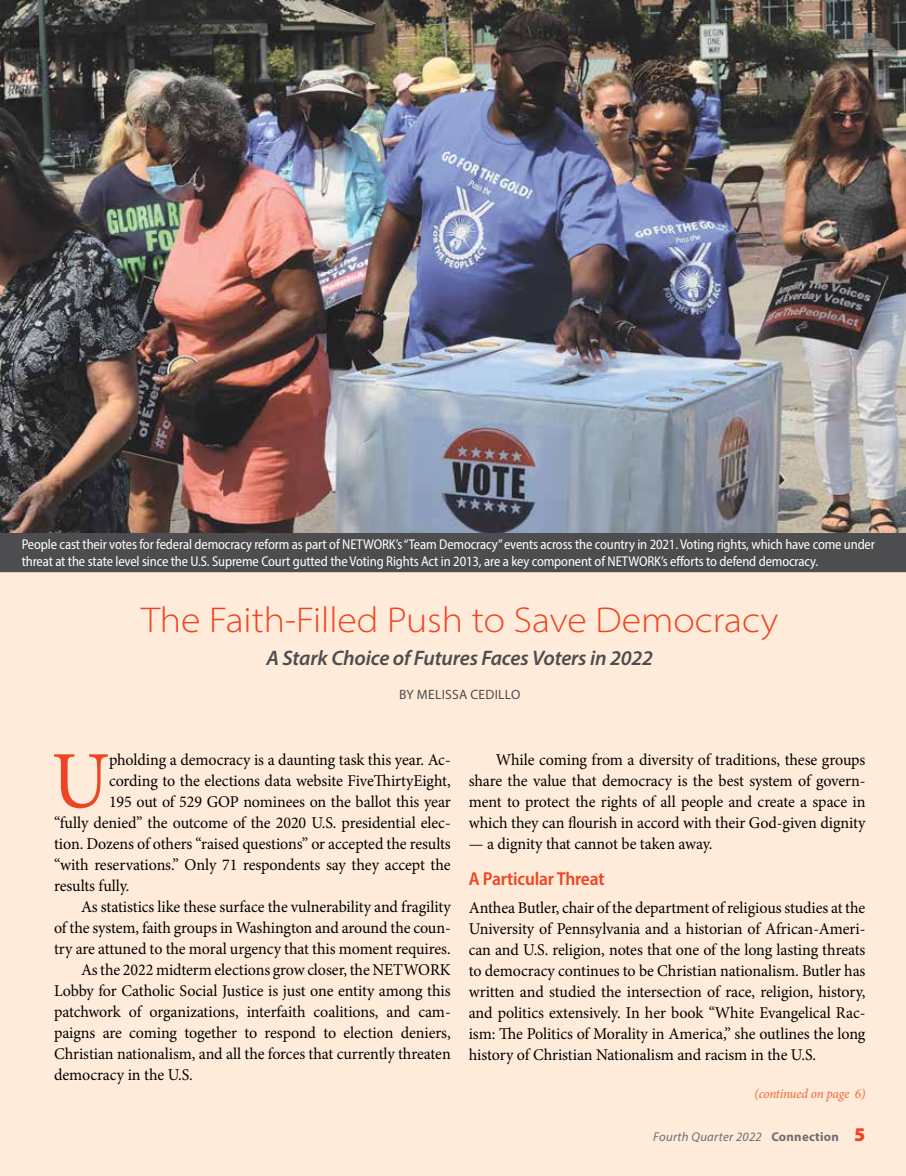
<style>
.page{position:relative;width:906px;height:1176px;background:#fff}
.page>*{position:absolute;margin:0;border:0;box-sizing:border-box;transform-origin:0 0}
.t1{font:81.15px "Minion Pro";color:#ef4423}
.t2{font:300 semi-expanded 36px "Myriad Pro";color:#ef4423}
.t3{font:italic 600 21px "Myriad Pro";letter-spacing:-.01em;color:#4d4d4f}
.t4{font:600 semi-condensed 18.75px "Myriad Pro";letter-spacing:-.01em;color:#ef4423}
.t5{font:16.5px/21px "Minion Pro";letter-spacing:-.005em;color:#000;text-align:justify}
.t6{font:semi-condensed 14.25px/17.4px "Myriad Pro";letter-spacing:-.01em;color:#fff}
.t7{font:italic 13.5px "Minion Pro";letter-spacing:-.02em;color:#f16439}
.t8{font:13.5px "Myriad Pro";letter-spacing:.02em;color:#4d4d4f}
.t9{font:italic 12.75px "Myriad Pro";letter-spacing:.02em;color:#6d6e71}
.s1{font-weight:700;font-style:normal}
.s2{font-weight:900;font-style:normal;font-size:19.5px;color:#ef4423}
</style>
<div class="page">
<div style="left:0;top:0;width:905px;height:1175px;background:#ffebd9"></div>
<div style="left:0;top:532px;width:905px;height:39px;background:#4d4d4f"></div>
<img style="left:0;top:0;width:905px;height:532px">
<p class="t6" style="left:22px;top:535px;width:854px">People cast their votes for federal democracy reform as part of NETWORK’s “Team Democracy” events across the country in 2021. Voting rights, which have come under threat at the state level since the U.S. Supreme Court gutted the Voting Rights Act in 2013, are a key component of NETWORK’s efforts to defend democracy.</p>
<h2 class="t2" style="left:141px;top:598px;width:637px">The Faith-Filled Push to Save Democracy</h2>
<p class="t3" style="left:266px;top:644px;width:388px">A Stark Choice of Futures Faces Voters in 2022</p>
<p class="t8" style="left:399px;top:686px;width:123px">BY MELISSA CEDILLO</p>
<h1 class="t1" style="left:51px;top:726px;width:59px">U</h1>
<p class="t5" style="left:109px;top:749px;width:343px">pholding a democracy is a daunting task this year. Ac-</p>
<p class="t5" style="left:109px;top:770px;width:343px">cording to the elections data website FiveThirtyEight,</p>
<p class="t5" style="left:109px;top:791px;width:343px">195 out of 529 GOP nominees on the ballot this year</p>
<p class="t5" style="left:54px;top:812px;width:398px">“fully denied” the outcome of the 2020 U.S. presidential elec-</p>
<p class="t5" style="left:54px;top:833px;width:398px">tion. Dozens of others “raised questions” or accepted the results</p>
<p class="t5" style="left:54px;top:854px;width:398px">“with reservations.” Only 71 respondents say they accept the</p>
<p class="t5" style="left:54px;top:875px;width:77px">results fully.</p>
<p class="t5" style="left:81px;top:896px;width:371px">As statistics like these surface the vulnerability and fragility</p>
<p class="t5" style="left:54px;top:917px;width:398px">of the system, faith groups in Washington and around the coun-</p>
<p class="t5" style="left:54px;top:938px;width:398px">try are attuned to the moral urgency that this moment requires.</p>
<p class="t5" style="left:81px;top:959px;width:371px">As the 2022 midterm elections grow closer, the NETWORK</p>
<p class="t5" style="left:54px;top:980px;width:398px">Lobby for Catholic Social Justice is just one entity among this</p>
<p class="t5" style="left:54px;top:1001px;width:398px">patchwork of organizations, interfaith coalitions, and cam-</p>
<p class="t5" style="left:54px;top:1022px;width:398px">paigns are coming together to respond to election deniers,</p>
<p class="t5" style="left:54px;top:1043px;width:398px">Christian nationalism, and all the forces that currently threaten</p>
<p class="t5" style="left:54px;top:1064px;width:140px">democracy in the U.S.</p>
<p class="t5" style="left:468px;top:749px;width:398px;text-indent:27px">While coming from a diversity of traditions, these groups share the value that democracy is the best system of govern&shy;ment to protect the rights of all people and create a space in which they can flourish in accord with their God-given dignity</p>
<p class="t5" style="left:468px;top:833px;width:245px">— a dignity that cannot be taken away.</p>
<p class="t4" style="left:468px;top:866px;width:137px">A Particular Threat</p>
<p class="t5" style="left:468px;top:897px;width:398px">Anthea Butler, chair of the department of religious studies at the University of Pennsylvania and a historian of African-Ameri&shy;can and U.S. religion, notes that one of the long lasting threats to democracy continues to be Christian nationalism. Butler has written and studied the intersection of race, religion, history, and politics extensively. In her book “White Evangelical Rac&shy;ism: The Politics of Morality in America,” she outlines the long history of Christian Nationalism and racism in the U.S.</p>
<p class="t7" style="left:754px;top:1083px;width:112px">(continued on page 6)</p>
<p class="t9" style="left:653px;top:1128px;width:213px">Fourth Quarter 2022 <span class="s1">Connection</span> <span class="s2">5</span></p>
</div>
